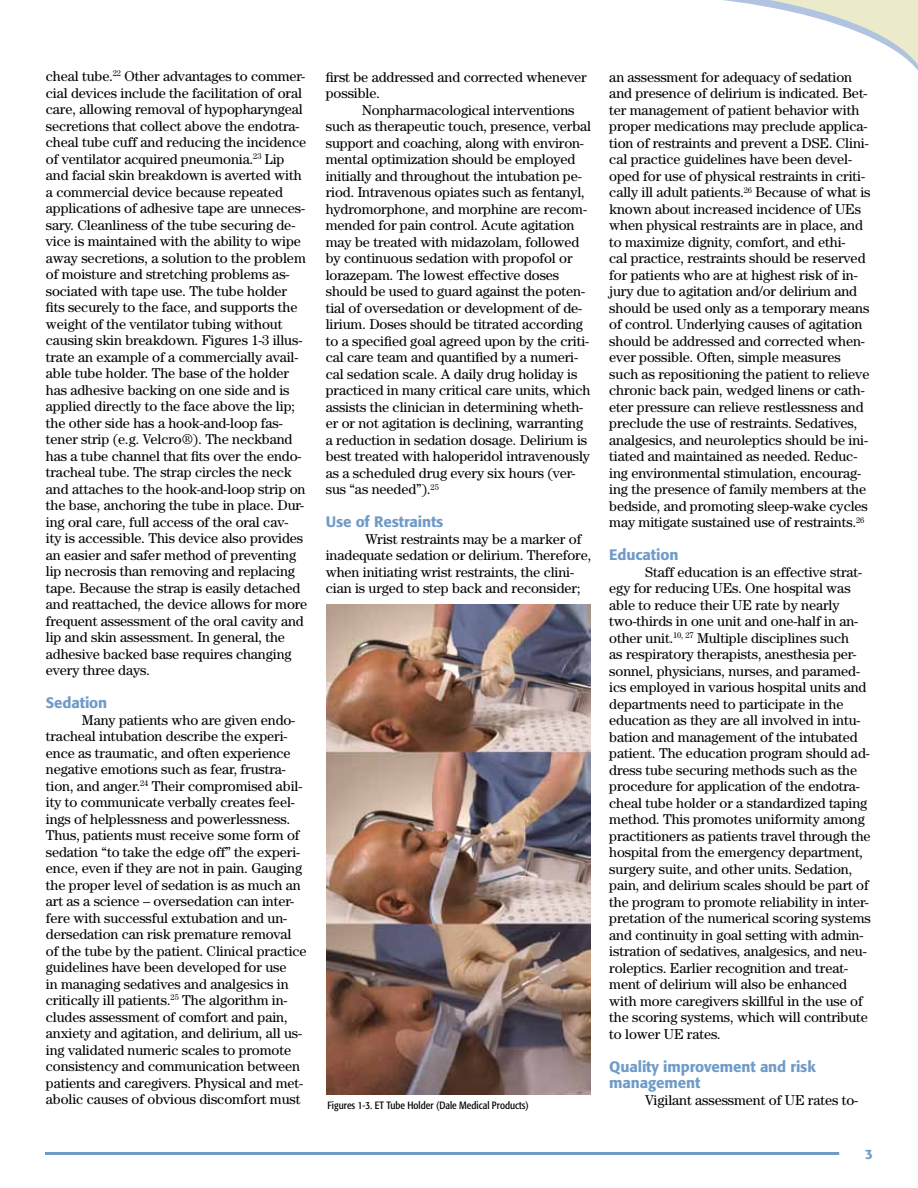
<style>
.page{position:relative;width:918px;height:1188px;background:#fff}
.page>*{position:absolute;margin:0;border:0;box-sizing:border-box;transform-origin:0 0}
.t1{font:500 15px/16.5px "Formata";letter-spacing:-.005em;color:#709bc8}
.t2{font:14.25px/16.5px "Century";letter-spacing:-.005em;color:#000}
.t3{font:500 13.5px "Formata";color:#709bc8}
.t4{font:condensed 10.5px "Formata";color:#000}
</style>
<div class="page">
<hr style="left:45px;top:1152px;width:794px;height:3px;background:#709bc8">
<svg style="left:723px;top:0;width:195px;height:71px"></svg>
<img style="left:327px;top:605px;width:263px;height:490px">
<p class="t2" style="left:46px;top:68px;width:263px">cheal tube.<sup>22</sup> Other advantages to commer&shy;cial devices include the facilitation of oral care, allowing removal of hypopharyngeal secretions that collect above the endotra&shy;cheal tube cuff and reducing the incidence of ventilator acquired pneumonia.<sup>23</sup> Lip and facial skin breakdown is averted with a commercial device because repeated applications of adhesive tape are unneces&shy;sary. Cleanliness of the tube securing de&shy;vice is maintained with the ability to wipe away secretions, a solution to the problem of moisture and stretching problems as&shy;sociated with tape use. The tube holder fits securely to the face, and supports the weight of the ventilator tubing without causing skin breakdown. Figures 1-3 illus&shy;trate an example of a commercially avail&shy;able tube holder. The base of the holder has adhesive backing on one side and is applied directly to the face above the lip; the other side has a hook-and-loop fas&shy;tener strip (e.g. Velcro®). The neckband has a tube channel that fits over the endo&shy;tracheal tube. The strap circles the neck and attaches to the hook-and-loop strip on the base, anchoring the tube in place. Dur&shy;ing oral care, full access of the oral cav&shy;ity is accessible. This device also provides an easier and safer method of preventing lip necrosis than removing and replacing tape. Because the strap is easily detached and reattached, the device allows for more frequent assessment of the oral cavity and lip and skin assessment. In general, the adhesive backed base requires changing every three days.</p>
<p class="t1" style="left:46px;top:694px;width:63px">Sedation</p>
<p class="t2" style="left:46px;top:711px;width:262px;text-indent:36px">Many patients who are given endo&shy;tracheal intubation describe the experi&shy;ence as traumatic, and often experience negative emotions such as fear, frustra&shy;tion, and anger.<sup>24</sup> Their compromised abil&shy;ity to communicate verbally creates feel&shy;ings of helplessness and powerlessness.<br>Thus, patients must receive some form of sedation “to take the edge off” the experi&shy;ence, even if they are not in pain. Gauging the proper level of sedation is as much an art as a science – oversedation can inter&shy;fere with successful extubation and un&shy;dersedation can risk premature removal of the tube by the patient. Clinical practice guidelines have been developed for use<br>in managing sedatives and analgesics in critically ill patients.<sup>25</sup> The algorithm in&shy;cludes assessment of comfort and pain, anxiety and agitation, and delirium, all us&shy;ing validated numeric scales to promote consistency and communication between patients and caregivers. Physical and met&shy;abolic causes of obvious discomfort must</p>
<p class="t2" style="left:326px;top:69px;width:262px">first be addressed and corrected whenever possible.</p>
<p class="t2" style="left:326px;top:102px;width:267px;text-indent:36px">Nonpharmacological interventions such as therapeutic touch, presence, verbal support and coaching, along with environ&shy;mental optimization should be employed initially and throughout the intubation pe&shy;riod. Intravenous opiates such as fentanyl, hydromorphone, and morphine are recom&shy;mended for pain control. Acute agitation may be treated with midazolam, followed by continuous sedation with propofol or lorazepam. The lowest effective doses should be used to guard against the poten&shy;tial of oversedation or development of de&shy;lirium. Doses should be titrated according to a specified goal agreed upon by the criti&shy;cal care team and quantified by a numeri&shy;cal sedation scale. A daily drug holiday is practiced in many critical care units, which assists the clinician in determining wheth&shy;er or not agitation is declining, warranting a reduction in sedation dosage. Delirium is best treated with haloperidol intravenously as a scheduled drug every six hours (ver&shy;sus “as needed”).<sup>25</sup></p>
<p class="t1" style="left:326px;top:514px;width:119px">Use of Restraints</p>
<p class="t2" style="left:326px;top:531px;width:267px;text-indent:39px">Wrist restraints may be a marker of inadequate sedation or delirium. Therefore, when initiating wrist restraints, the clini&shy;cian is urged to step back and reconsider;</p>
<p class="t4" style="left:328px;top:1100px;width:203px">Figures 1-3. ET Tube Holder (Dale Medical Products)</p>
<p class="t2" style="left:609px;top:69px;width:263px">an assessment for adequacy of sedation and presence of delirium is indicated. Bet&shy;ter management of patient behavior with proper medications may preclude applica&shy;tion of restraints and prevent a DSE. Clini&shy;cal practice guidelines have been devel&shy;oped for use of physical restraints in criti&shy;cally ill adult patients.<sup>26</sup> Because of what is known about increased incidence of UEs when physical restraints are in place, and to maximize dignity, comfort, and ethi-<br>cal practice, restraints should be reserved for patients who are at highest risk of in&shy;jury due to agitation and/or delirium and should be used only as a temporary means of control. Underlying causes of agitation should be addressed and corrected when&shy;ever possible. Often, simple measures such as repositioning the patient to relieve chronic back pain, wedged linens or cath&shy;eter pressure can relieve restlessness and preclude the use of restraints. Sedatives, analgesics, and neuroleptics should be ini&shy;tiated and maintained as needed. Reduc&shy;ing environmental stimulation, encourag&shy;ing the presence of family members at the bedside, and promoting sleep-wake cycles may mitigate sustained use of restraints.<sup>26</sup></p>
<p class="t1" style="left:609px;top:547px;width:71px">Education</p>
<p class="t2" style="left:609px;top:564px;width:263px;text-indent:36px">Staff education is an effective strat&shy;egy for reducing UEs. One hospital was able to reduce their UE rate by nearly two-thirds in one unit and one-half in an&shy;other unit.<sup>10,</sup> <sup>27</sup> Multiple disciplines such<br>as respiratory therapists, anesthesia per&shy;sonnel, physicians, nurses, and paramed&shy;ics employed in various hospital units and departments need to participate in the education as they are all involved in intu&shy;bation and management of the intubated patient. The education program should ad&shy;dress tube securing methods such as the procedure for application of the endotra&shy;cheal tube holder or a standardized taping method. This promotes uniformity among practitioners as patients travel through the hospital from the emergency department, surgery suite, and other units. Sedation, pain, and delirium scales should be part of the program to promote reliability in inter&shy;pretation of the numerical scoring systems and continuity in goal setting with admin&shy;istration of sedatives, analgesics, and neu&shy;roleptics. Earlier recognition and treat&shy;ment of delirium will also be enhanced with more caregivers skillful in the use of the scoring systems, which will contribute to lower UE rates.</p>
<p class="t1" style="left:609px;top:1058px;width:208px">Quality improvement and risk management</p>
<p class="t2" style="left:645px;top:1092px;width:214px">Vigilant assessment of UE rates to-</p>
<p class="t3" style="left:865px;top:1146px;width:9px">3</p>
</div>
